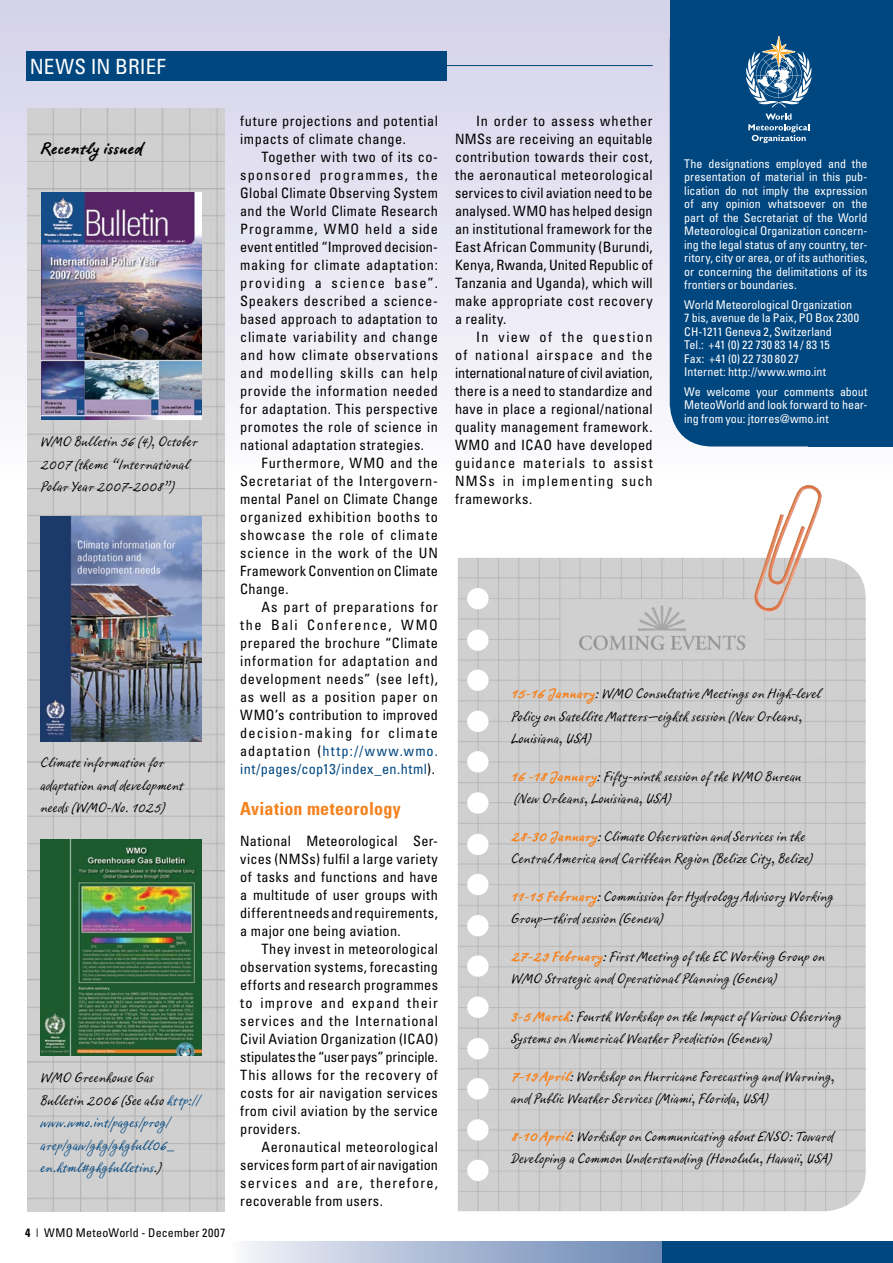
<style>
.page{position:relative;width:893px;height:1263px;background:#fff}
.page>*{position:absolute;margin:0;border:0;box-sizing:border-box;transform-origin:0 0}
.t1{font:condensed 21px "Univers";letter-spacing:.015em;color:#fff}
.t2{font:700 condensed 18px "Univers";letter-spacing:.01em;color:#f5821f}
.t3{font:700 18px "Ropsen Script";letter-spacing:.01em;color:#000}
.t4{font:15px/22.5px "Ropsen Script";letter-spacing:.01em;color:#000}
.t5{font:15px/22.5px "Ropsen Script";letter-spacing:.015em;color:#00467f}
.t6{font:condensed 14.25px/18px "Univers";letter-spacing:.04em;color:#000;text-align:justify}
.t7{font:condensed 14.25px "Univers";letter-spacing:.02em;color:#000}
.t8{font:condensed 14.25px "Univers";letter-spacing:.065em;color:#000}
.t9{font:condensed 14.25px "Univers";letter-spacing:.1em;color:#000}
.t10{font:condensed 14.25px "Univers";letter-spacing:.005em;color:#000}
.t11{font:condensed 14.25px "Univers";letter-spacing:.02em;color:#00467f}
.t12{font:condensed 14.25px "Univers";letter-spacing:.01em;color:#000}
.t13{font:condensed 14.25px "Univers";letter-spacing:.085em;color:#00467f}
.t14{font:condensed 14.25px "Univers";letter-spacing:.085em;color:#000}
.t15{font:condensed 14.25px "Univers";letter-spacing:.09em;color:#000}
.t16{font:condensed 12px/13.5px "Univers";color:#fff;text-align:justify}
.t17{font:condensed 12px "Univers";letter-spacing:.02em;color:#000}
.s1{color:#000}
.s2{font-weight:700;color:#f5821f}
</style>
<div class="page">
<div style="left:0;top:0;width:893px;height:479px;background:linear-gradient(to bottom,#d4d2e9,#fbfbfd)"></div>
<div style="left:26px;top:51px;width:420px;height:30px;background:#00467f"></div>
<hr style="left:381px;top:65px;width:272px;height:1px;background:#00467f">
<div style="left:670px;top:0;width:223px;height:446px;background:#00467f;border-radius:43px"></div>
<div style="left:670px;top:0;width:223px;height:65px;background:#00467f"></div>
<div style="left:808px;top:0;width:85px;height:446px;background:#00467f"></div>
<svg style="left:746px;top:36px;width:66px;height:72px"></svg>
<svg style="left:748px;top:114px;width:61px;height:29px"></svg>
<div style="left:661px;top:1242px;width:232px;height:21px;background:#00467f"></div>
<div style="left:232px;top:1242px;width:429px;height:21px;background:linear-gradient(to right,#f3f3f9,#6784b2)"></div>
<img style="left:458px;top:558px;width:408px;height:653px">
<img style="left:27px;top:108px;width:198px;height:1104px">
<img style="left:754px;top:485px;width:68px;height:127px">
<img style="left:41px;top:192px;width:161px;height:227px">
<img style="left:41px;top:517px;width:161px;height:225px">
<img style="left:41px;top:840px;width:161px;height:216px">
<h1 class="t1" style="left:30px;top:54px;width:138px">news in brief</h1>
<p class="t3" style="left:40px;top:138px;width:104px">Recently issued</p>
<p class="t4" style="left:40px;top:431px;width:158px">WMO Bulletin 56 (4), October<br>2007 (theme “International<br>Polar Year 2007-2008”)</p>
<p class="t4" style="left:40px;top:752px;width:145px">Climate information for adaptation and development needs (WMO-No. 1025)</p>
<p class="t5" style="left:40px;top:1067px;width:161px"><span class="s1">WMO Greenhouse Gas<br>Bulletin 2006 (See also</span> http:// www.wmo.int/pages/prog/ arep/gaw/ghg/ghgbull06_ en.html#ghgbulletins<span class="s1">.)</span></p>
<p class="t17" style="left:36px;top:1225px;width:191px">| WMO MeteoWorld - December 2007</p>
<p class="t6" style="left:240px;top:112px;width:199px">future projections and potential impacts of climate change.</p>
<p class="t6" style="left:261px;top:148px;width:178px">Together with two of its co-</p>
<p class="t15" style="left:240px;top:166px;width:199px">sponsored programmes, the</p>
<p class="t7" style="left:240px;top:184px;width:199px">Global Climate Observing System</p>
<p class="t6" style="left:240px;top:202px;width:199px">and the World Climate Research</p>
<p class="t6" style="left:240px;top:220px;width:199px">Programme, WMO held a side</p>
<p class="t10" style="left:240px;top:238px;width:199px">event entitled “I mproved decision-</p>
<p class="t6" style="left:240px;top:256px;width:199px">making for climate adaptation:</p>
<p class="t9" style="left:240px;top:274px;width:199px">providing a science base”.</p>
<p class="t6" style="left:240px;top:292px;width:199px">Speakers described a science-</p>
<p class="t7" style="left:240px;top:310px;width:199px">based approach to adaptation to</p>
<p class="t6" style="left:240px;top:328px;width:199px">climate variability and change</p>
<p class="t6" style="left:240px;top:346px;width:199px">and how climate observations</p>
<p class="t8" style="left:240px;top:364px;width:199px">and modelling skills can help</p>
<p class="t6" style="left:240px;top:382px;width:199px">provide the information needed</p>
<p class="t6" style="left:240px;top:400px;width:199px">for adaptation. This perspective</p>
<p class="t6" style="left:240px;top:418px;width:199px">promotes the role of science in</p>
<p class="t7" style="left:240px;top:436px;width:185px">national adaptation strategies.</p>
<p class="t6" style="left:261px;top:454px;width:178px">Furthermore, WMO and the</p>
<p class="t6" style="left:240px;top:472px;width:198px">Secretariat of the I ntergovern-</p>
<p class="t7" style="left:240px;top:490px;width:199px">mental Panel on Climate Change</p>
<p class="t6" style="left:240px;top:508px;width:199px">organized exhibition booths to</p>
<p class="t8" style="left:240px;top:526px;width:199px">showcase the role of climate</p>
<p class="t6" style="left:240px;top:544px;width:199px">science in the work of the UN</p>
<p class="t12" style="left:240px;top:562px;width:199px">Framework Convention on Climate</p>
<p class="t6" style="left:240px;top:580px;width:50px">Change.</p>
<p class="t6" style="left:261px;top:598px;width:178px">As part of preparations for</p>
<p class="t9" style="left:240px;top:616px;width:199px">the Bali Conference, WMO</p>
<p class="t6" style="left:240px;top:634px;width:199px">prepared the brochure “Climate</p>
<p class="t6" style="left:240px;top:652px;width:199px">information for adaptation and</p>
<p class="t6" style="left:240px;top:670px;width:199px">development needs” (see left),</p>
<p class="t6" style="left:240px;top:688px;width:199px">as well as a position paper on</p>
<p class="t6" style="left:240px;top:706px;width:199px">WMO’s contribution to improved</p>
<p class="t14" style="left:240px;top:724px;width:199px">decision-making for climate</p>
<p class="t13" style="left:240px;top:742px;width:199px"><span class="s1">adaptation (</span>http://www.wmo.</p>
<p class="t11" style="left:240px;top:760px;width:196px">int/pages/cop13/index_en.html<span class="s1">).</span></p>
<p class="t2" style="left:240px;top:797px;width:162px">Aviation meteorology</p>
<p class="t6" style="left:240px;top:832px;width:199px">National Meteorological Ser&shy;vices (NMSs) fulfil a large variety of tasks and functions and have a multitude of user groups with different needs and requirements, a major one being aviation.</p>
<p class="t6" style="left:240px;top:940px;width:199px;text-indent:21px">They invest in meteorological observation systems, forecasting efforts and research programmes to improve and expand their services and the I nternational Civil Aviation Organization (I CAO) stipulates the “user pays” principle.<br>This allows for the recovery of costs for air navigation services from civil aviation by the service providers.</p>
<p class="t6" style="left:240px;top:1138px;width:199px;text-indent:21px">Aeronautical meteorological services form part of air navigation services and are, therefore, recover-able from users.</p>
<p class="t6" style="left:455px;top:112px;width:199px;text-indent:21px">I n order to assess whether NMSs are receiving an equitable contribution towards their cost, the aeronautical meteorological services to civil aviation need to be analysed. WMO has helped design an institutional framework for the East African Community (Burundi, Kenya, Rwanda, United Republic of Tanzania and Uganda), which will make appropriate cost recovery a reality.</p>
<p class="t6" style="left:455px;top:328px;width:199px;text-indent:21px">I n view of the question of national airspace and the international nature of civil aviation, there is a need to standardize and have in place a regional/national quality management framework.<br>WMO and I CAO have developed guidance materials to assist NMSs in implementing such frameworks.</p>
<p class="t16" style="left:684px;top:156px;width:185px">The designations employed and the presentation of material in this pub&shy;lication do not imply the expression of any opinion whatsoever on the part of the Secretariat of the World Meteorological Organization concern&shy;ing the legal status of any country, ter&shy;ritory, city or area, or of its authorities, or concerning the delimitations of its frontiers or boundaries.</p>
<p class="t16" style="left:684px;top:297px;width:176px;text-align:left">World Meteorological Organization<br>7 bis, avenue de la Paix, PO Box 2300<br>CH-1211 Geneva 2, Switzerland<br>Tel.: +41 (0) 22 730 83 14 / 83 15<br>Fax: +41 (0) 22 730 80 27<br>I nternet: http://www.wmo.int</p>
<p class="t16" style="left:684px;top:384px;width:185px">We welcome your comments about MeteoWorld and look forward to hear&shy;ing from you: jtorres@wmo.int</p>
<p class="t4" style="left:511px;top:684px;width:311px"><span class="s2">15-16 January</span>: WMO Consultative Meetings on High-level<br>Policy on Satellite Matters—eighth session (New Orleans,<br>Louisiana, USA)</p>
<p class="t4" style="left:511px;top:766px;width:292px"><span class="s2">16 -18 January</span>: Fifty-ninth session of the WMO Bureau (New Orleans, Louisiana, USA)</p>
<p class="t4" style="left:511px;top:826px;width:303px"><span class="s2">28-30 January</span>: Climate Observation and Services in the<br>Central America and Caribbean Region (Belize City, Belize)</p>
<p class="t4" style="left:511px;top:886px;width:324px"><span class="s2">11-15 February</span>: Commission for Hydrology Advisory Working<br>Group—third session (Geneva)</p>
<p class="t4" style="left:511px;top:946px;width:315px"><span class="s2">27-29 February</span>: First Meeting of the EC Working Group on<br>WMO Strategic and Operational Planning (Geneva)</p>
<p class="t4" style="left:511px;top:1006px;width:332px"><span class="s2">3-5 March</span>: Fourth Workshop on the Impact of Various Observing<br>Systems on Numerical Weather Prediction (Geneva)</p>
<p class="t4" style="left:511px;top:1066px;width:325px"><span class="s2">7-19 April</span>: Workshop on Hurricane Forecasting and Warning, and Public Weather Services (Miami, Florida, USA)</p>
<p class="t4" style="left:511px;top:1126px;width:324px"><span class="s2">8-10 April</span>: Workshop on Communicating about ENSO: Toward<br>Developing a Common Understanding (Honolulu, Hawaii, USA)</p>
</div>
